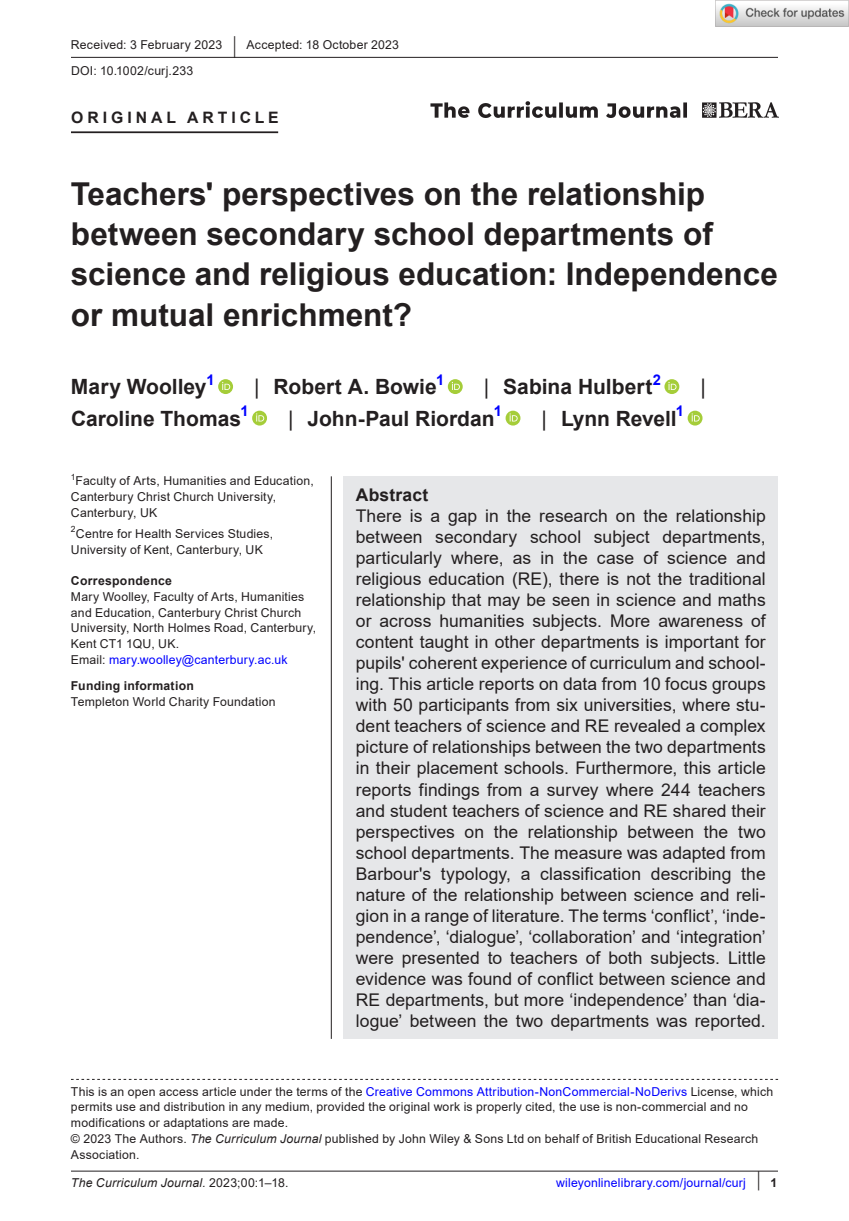
<style>
.page{position:relative;width:849px;height:1221px;background:#fff}
.page>*{position:absolute;margin:0;border:0;box-sizing:border-box;transform-origin:0 0}
.t1{font:700 31.5px/40.2px "Arial";color:#231f20}
.t2{font:700 21px "Arial";color:#231f20}
.t3{font:21px "Arial";color:#231f20}
.t4{font:17.5px/21px "Arial";letter-spacing:.005em;color:#231f20;text-align:justify}
.t5{font:700 17.5px "Arial";letter-spacing:.01em;color:#231f20}
.t6{font:700 15.75px "Arial";letter-spacing:.25em;color:#231f20}
.t7{font:12.25px/15.8px "Arial";letter-spacing:.015em;color:#231f20}
.t8{font:12.25px "Arial";letter-spacing:.015em;color:#00f}
.t9{font:italic 12.25px "Arial";letter-spacing:.02em;color:#231f20}
.t10{font:700 12.25px "Arial";letter-spacing:.02em;color:#231f20}
.t11{font:8.58px "Arial";color:#231f20}
.s1{font-size:22.93px}
.s2{font-weight:400}
.s3{color:#00f}
.s4{font-style:italic}
.s5{font-style:normal}
.s6{font-size:20.3px;color:#231f20}
.s7{font-weight:700;color:#231f20}
</style>
<div class="page">
<hr style="left:71px;top:1170px;width:706px;height:1px;background:#231f20">
<img style="left:430px;top:101px;width:347px;height:16px">
<hr style="left:71px;top:131px;width:207px;height:2px;background:#231f20">
<svg style="left:218px;top:379px;width:15px;height:15px"></svg>
<svg style="left:222px;top:382px;width:8px;height:8px"></svg>
<svg style="left:447px;top:379px;width:15px;height:15px"></svg>
<svg style="left:451px;top:382px;width:9px;height:8px"></svg>
<svg style="left:664px;top:379px;width:15px;height:15px"></svg>
<svg style="left:668px;top:382px;width:8px;height:8px"></svg>
<svg style="left:252px;top:410px;width:15px;height:15px"></svg>
<svg style="left:256px;top:413px;width:8px;height:8px"></svg>
<svg style="left:505px;top:410px;width:15px;height:15px"></svg>
<svg style="left:509px;top:413px;width:8px;height:8px"></svg>
<svg style="left:687px;top:410px;width:15px;height:15px"></svg>
<svg style="left:691px;top:413px;width:8px;height:8px"></svg>
<hr style="left:71px;top:57px;width:706px;height:1px;background:#231f20">
<svg style="left:71px;top:1078px;width:706px;height:1px"></svg>
<div style="left:343px;top:476px;width:434px;height:562px;background:#e6e7e9"></div>
<hr style="left:331px;top:476px;width:1px;height:562px;background:#231f20">
<img style="left:715px;top:0;width:133px;height:26px">
<p class="t7" style="left:71px;top:31px;width:329px;line-height:26.2px">Received: 3 February 2023 <span class="s1">|</span> Accepted: 18 October 2023<br>DOI: 10.1002/curj.233</p>
<p class="t6" style="left:71px;top:106px;width:209px">ORIGINAL ARTICLE</p>
<h1 class="t1" style="left:71px;top:174px;width:708px">Teachers' perspectives on the relationship between secondary school departments of science and religious education: Independence or mutual enrichment?</h1>
<p class="t2" style="left:71px;top:372px;width:145px">Mary Woolley<sup>1</sup></p>
<p class="t2" style="left:254px;top:372px;width:192px"><span class="s2">|</span> Robert A. Bowie<sup>1</sup></p>
<p class="t2" style="left:483px;top:372px;width:179px"><span class="s2">|</span> Sabina Hulbert<sup>2</sup></p>
<p class="t3" style="left:700px;top:372px;width:7px">|</p>
<p class="t2" style="left:71px;top:403px;width:179px">Caroline Thomas<sup>1</sup></p>
<p class="t2" style="left:288px;top:403px;width:215px"><span class="s2">|</span> John-Paul Riordan<sup>1</sup></p>
<p class="t2" style="left:541px;top:403px;width:144px"><span class="s2">|</span> Lynn Revell<sup>1</sup></p>
<p class="t11" style="left:71px;top:471px;width:6px">1</p>
<p class="t7" style="left:71px;top:473px;width:244px;text-indent:5px">Faculty of Arts, Humanities and Education,<br>Canterbury Christ Church University,<br>Canterbury, UK</p>
<p class="t11" style="left:71px;top:523px;width:6px">2</p>
<p class="t7" style="left:71px;top:525px;width:204px;text-indent:5px">Centre for Health Services Studies,<br>University of Kent, Canterbury, UK</p>
<p class="t10" style="left:71px;top:572px;width:102px">Correspondence</p>
<p class="t7" style="left:71px;top:588px;width:247px">Mary Woolley, Faculty of Arts, Humanities and Education, Canterbury Christ Church University, North Holmes Road, Canterbury, Kent CT1 1QU, UK.<br>Email: <span class="s3">mary.woolley@canterbury.ac.uk</span></p>
<p class="t10" style="left:71px;top:677px;width:124px">Funding information</p>
<p class="t7" style="left:71px;top:693px;width:206px">Templeton World Charity Foundation</p>
<p class="t5" style="left:356px;top:483px;width:74px">Abstract</p>
<p class="t4" style="left:356px;top:505px;width:411px">There is a gap in the research on the relationship between secondary school subject departments, particularly where, as in the case of science and religious education (RE), there is not the traditional relationship that may be seen in science and maths or across humanities subjects. More awareness of content taught in other departments is important for pupils' coherent experience of curriculum and school&shy;ing. This article reports on data from 10 focus groups with 50 participants from six universities, where stu&shy;dent teachers of science and RE revealed a complex picture of relationships between the two departments in their placement schools. Furthermore, this article reports findings from a survey where 244 teachers and student teachers of science and RE shared their perspectives on the relationship between the two school departments. The measure was adapted from Barbour's typology, a classification describing the nature of the relationship between science and reli&shy;gion in a range of literature. The terms ‘conflict’, ‘inde&shy;pendence’, ‘dialogue’, ‘collaboration’ and ‘integration’ were presented to teachers of both subjects. Little evidence was found of conflict between science and RE departments, but more ‘independence’ than ‘dia&shy;logue’ between the two departments was reported.</p>
<p class="t7" style="left:71px;top:1083px;width:703px">This is an open access article under the terms of the <span class="s3">Creative Commons Attribution-NonCommercial-NoDerivs</span> License, which permits use and distribution in any medium, provided the original work is properly cited, the use is non-commercial and no modifications or adaptations are made.<br>© 2023 The Authors. <span class="s4">The Curriculum Journal</span> published by John Wiley &amp; Sons Ltd on behalf of British Educational Research Association.</p>
<p class="t9" style="left:71px;top:1174px;width:219px">The Curriculum Journal. <span class="s5">2023;00:1–18.</span></p>
<p class="t8" style="left:556px;top:1174px;width:223px">wileyonlinelibrary.com/journal/curj <span class="s6">|</span> <span class="s7">1</span></p>
</div>
